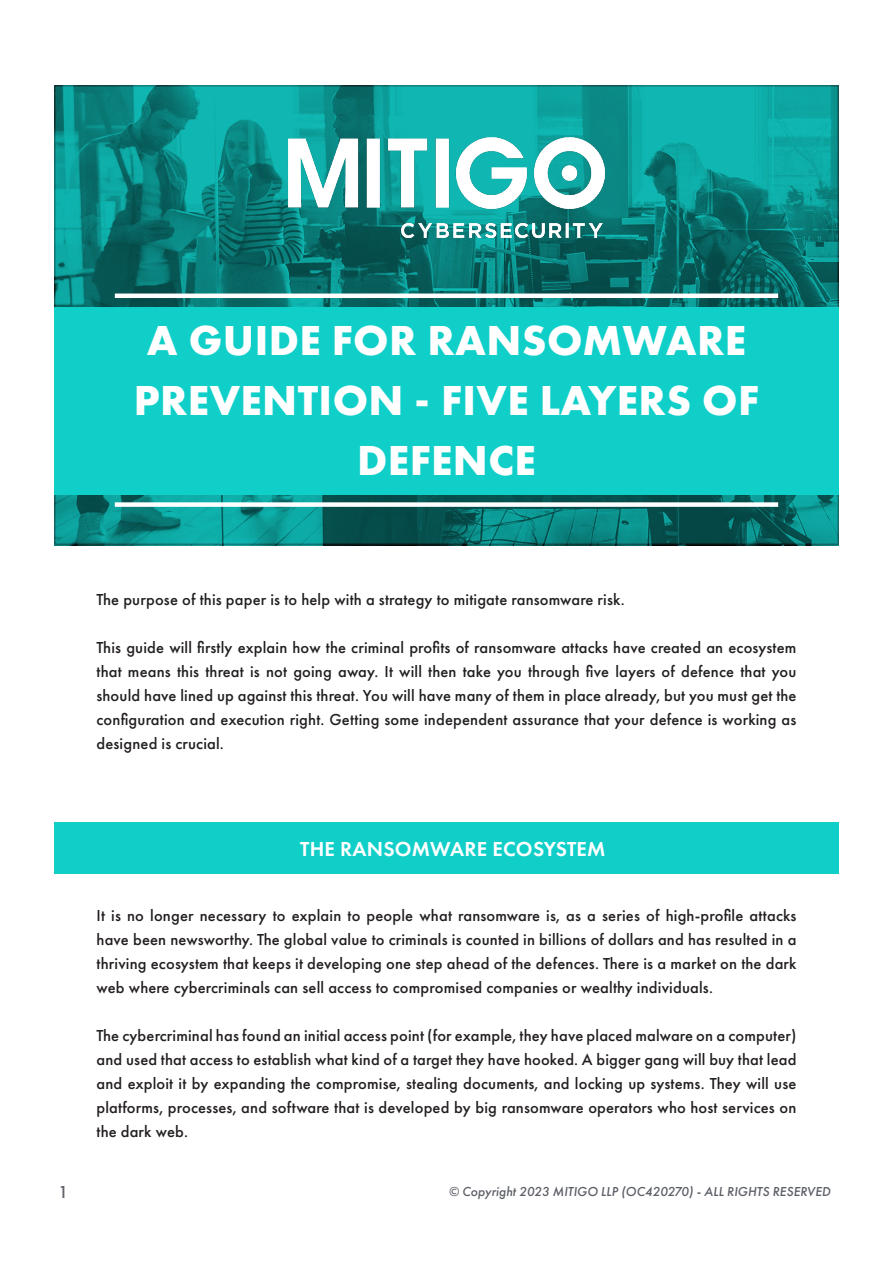
<style>
.page{position:relative;width:893px;height:1263px;background:#fff}
.page>*{position:absolute;margin:0;border:0;box-sizing:border-box;transform-origin:0 0}
.t1{font:700 43.5px/60px "Futura PT";letter-spacing:.01em;color:#fff;text-align:center}
.t2{font:600 21px "Futura PT";letter-spacing:.01em;color:#fff}
.t3{font:500 18px "Futura PT";color:#63656a}
.t4{font:500 16.5px/24px "Futura PT";letter-spacing:.01em;color:#231f20;text-align:justify}
.t5{font:italic 500 13.5px "Futura PT";color:#5b5f66}
</style>
<div class="page">
<svg style="left:57px;top:88px;width:779px;height:454px;background:#097f7c"></svg>
<div style="left:54px;top:307px;width:785px;height:187px;background:#10cfc9"></div>
<div style="left:54px;top:823px;width:785px;height:51px;background:#10cfc9"></div>
<img style="left:285px;top:134px;width:323px;height:107px">
<div style="left:115px;top:502px;width:663px;height:5px;background:#fff"></div>
<div style="left:115px;top:293px;width:663px;height:5px;background:#fff"></div>
<p class="t1" style="left:134px;top:310px;width:627px">A GUIDE FOR RANSOMWARE<br>PREVENTION - FIVE LAYERS OF<br>DEFENCE</p>
<p class="t4" style="left:97px;top:588px;width:530px">The purpose of this paper is to help with a strategy to mitigate ransomware risk.</p>
<p class="t4" style="left:97px;top:636px;width:701px">This guide will firstly explain how the criminal profits of ransomware attacks have created an ecosystem that means this threat is not going away. It will then take you through five layers of defence that you should have lined up against this threat. You will have many of them in place already, but you must get the configuration and execution right. Getting some independent assurance that your defence is working as designed is crucial.</p>
<p class="t2" style="left:300px;top:836px;width:307px">THE RANSOMWARE ECOSYSTEM</p>
<p class="t4" style="left:97px;top:903px;width:701px">It is no longer necessary to explain to people what ransomware is, as a series of high-profile attacks have been newsworthy. The global value to criminals is counted in billions of dollars and has resulted in a thriving ecosystem that keeps it developing one step ahead of the defences. There is a market on the dark web where cybercriminals can sell access to compromised companies or wealthy individuals.</p>
<p class="t4" style="left:97px;top:1023px;width:701px">The cybercriminal has found an initial access point (for example, they have placed malware on a computer) and used that access to establish what kind of a target they have hooked. A bigger gang will buy that lead and exploit it by expanding the compromise, stealing documents, and locking up systems. They will use platforms, processes, and software that is developed by big ransomware operators who host services on the dark web.</p>
<p class="t3" style="left:58px;top:1181px;width:12px">1</p>
<p class="t5" style="left:449px;top:1183px;width:383px">© Copyright 2023 MITIGO LLP (OC420270) - ALL RIGHTS RESERVED</p>
</div>
